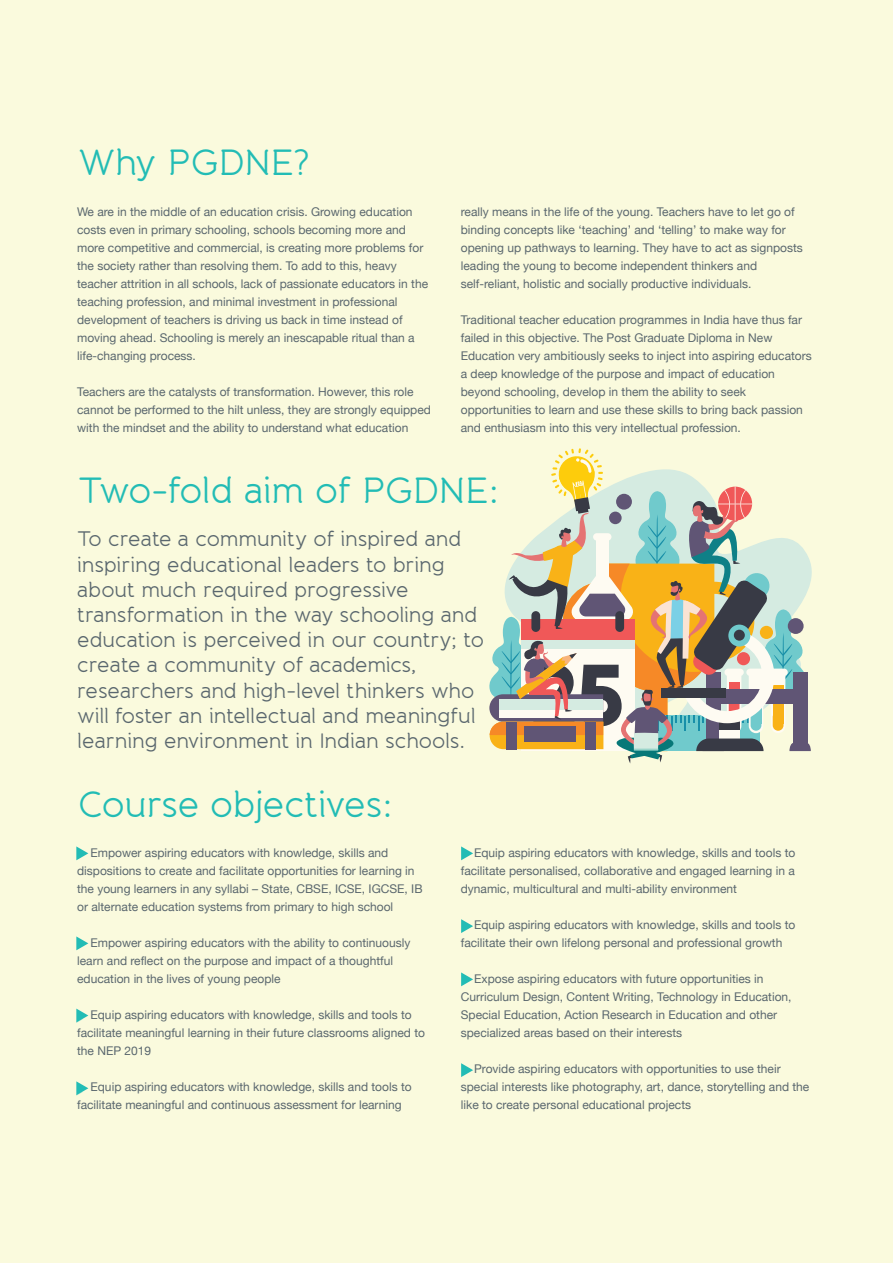
<style>
.page{position:relative;width:893px;height:1263px;background:#fafadd}
.page>*{position:absolute;margin:0;border:0;box-sizing:border-box;transform-origin:0 0}
.t1{font:800 86.55px "Gilroy";color:#383a45}
.t2{font:36.45px "Banda";letter-spacing:-.015em;color:#22bcb5}
.t3{font:36.45px "Banda";letter-spacing:-.035em;color:#22bcb5}
.t4{font:21px/25.2px "Banda";letter-spacing:-.015em;color:#5a676e}
.t5{font:12px/18px "Helvetica Neue";color:#5a676e}
</style>
<div class="page">
<svg style="left:76px;top:846px;width:12px;height:14px"></svg>
<svg style="left:461px;top:846px;width:12px;height:14px"></svg>
<svg style="left:461px;top:919px;width:12px;height:14px"></svg>
<svg style="left:461px;top:972px;width:12px;height:14px"></svg>
<svg style="left:461px;top:1063px;width:12px;height:14px"></svg>
<svg style="left:76px;top:936px;width:12px;height:14px"></svg>
<svg style="left:76px;top:1008px;width:12px;height:14px"></svg>
<svg style="left:76px;top:1081px;width:12px;height:14px"></svg>
<svg style="left:489px;top:448px;width:322px;height:315px"></svg>
<h2 class="t3" style="left:78px;top:140px;width:232px">Why PGDNE?</h2>
<p class="t5" style="left:77px;top:203px;width:352px">We are in the middle of an education crisis. Growing education costs even in primary schooling, schools becoming more and more competitive and commercial, is creating more problems for the society rather than resolving them. To add to this, heavy teacher attrition in all schools, lack of passionate educators in the teaching profession, and minimal investment in professional development of teachers is driving us back in time instead of moving ahead. Schooling is merely an inescapable ritual than a life-changing process.</p>
<p class="t5" style="left:77px;top:383px;width:355px">Teachers are the catalysts of transformation. However, this role cannot be performed to the hilt unless, they are strongly equipped with the mindset and the ability to understand what education</p>
<p class="t5" style="left:461px;top:203px;width:344px">really means in the life of the young. Teachers have to let go of binding concepts like ‘teaching’ and ‘telling’ to make way for opening up pathways to learning. They have to act as signposts leading the young to become independent thinkers and self-reliant, holistic and socially productive individuals.</p>
<p class="t5" style="left:461px;top:311px;width:352px">Traditional teacher education programmes in India have thus far failed in this objective. The Post Graduate Diploma in New Education very ambitiously seeks to inject into aspiring educators a deep knowledge of the purpose and impact of education beyond schooling, develop in them the ability to seek opportunities to learn and use these skills to bring back passion and enthusiasm into this very intellectual profession.</p>
<h2 class="t2" style="left:78px;top:468px;width:422px">Two-fold aim of PGDNE:</h2>
<p class="t4" style="left:77px;top:527px;width:408px">To create a community of inspired and inspiring educational leaders to bring about much required progressive transformation in the way schooling and education is perceived in our country; to create a community of academics, researchers and high-level thinkers who will foster an intellectual and meaningful learning environment in Indian schools.</p>
<h1 class="t1" style="left:531px;top:640px;width:94px">25</h1>
<h2 class="t2" style="left:78px;top:782px;width:316px">Course objectives:</h2>
<p class="t5" style="left:77px;top:845px;width:347px;text-indent:13px">Empower aspiring educators with knowledge, skills and dispositions to create and facilitate opportunities for learning in the young learners in any syllabi – State, CBSE, ICSE, IGCSE, IB or alternate education systems from primary to high school</p>
<p class="t5" style="left:77px;top:935px;width:335px;text-indent:13px">Empower aspiring educators with the ability to continuously learn and reflect on the purpose and impact of a thoughtful education in the lives of young people</p>
<p class="t5" style="left:77px;top:1007px;width:349px;text-indent:13px">Equip aspiring educators with knowledge, skills and tools to facilitate meaningful learning in their future classrooms aligned to the NEP 2019</p>
<p class="t5" style="left:77px;top:1079px;width:336px;text-indent:13px">Equip aspiring educators with knowledge, skills and tools to facilitate meaningful and continuous assessment for learning</p>
<p class="t5" style="left:461px;top:845px;width:336px;text-align:justify;text-indent:13px">Equip aspiring educators with knowledge, skills and tools to facilitate personalised, collaborative and engaged learning in a dynamic, multicultural and multi-ability environment</p>
<p class="t5" style="left:461px;top:917px;width:336px;text-indent:13px">Equip aspiring educators with knowledge, skills and tools to facilitate their own lifelong personal and professional growth</p>
<p class="t5" style="left:461px;top:971px;width:332px;text-indent:13px">Expose aspiring educators with future opportunities in Curriculum Design, Content Writing, Technology in Education, Special Education, Action Research in Education and other specialized areas based on their interests</p>
<p class="t5" style="left:461px;top:1061px;width:350px;text-indent:13px">Provide aspiring educators with opportunities to use their special interests like photography, art, dance, storytelling and the like to create personal educational projects</p>
</div>
